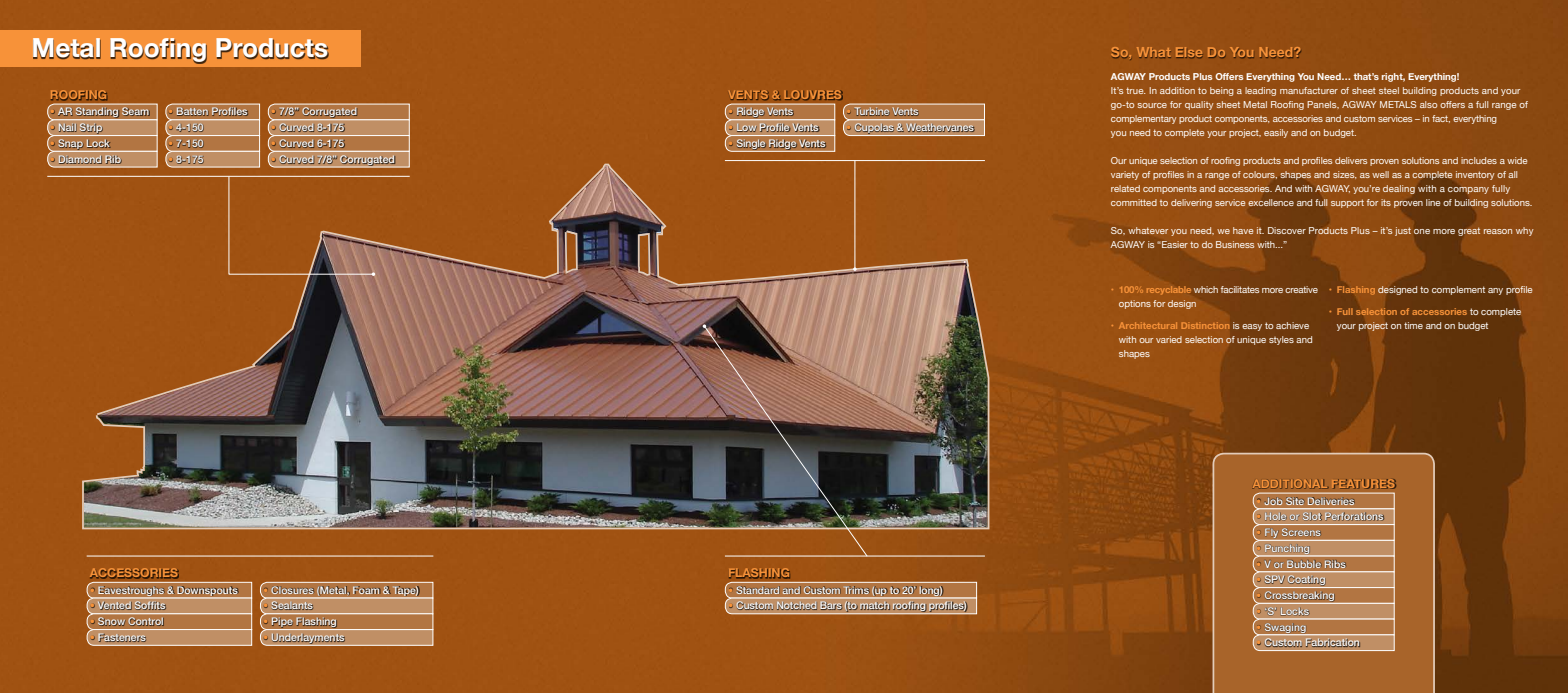
<style>
.page{position:relative;width:1568px;height:693px;background:#fff}
.page>*{position:absolute;margin:0;border:0;box-sizing:border-box;transform-origin:0 0}
.t1{font:700 26.25px "Helvetica Neue";color:#fff}
.t2{font:700 14px "Helvetica Neue";color:#f79239}
.t3{font:700 12.25px "Helvetica Neue";color:#f79239}
.t4{font:500 10.5px "Helvetica Neue";color:#fff}
.t5{font:9.62px/14px "Helvetica Neue";color:#fff}
.t6{font:700 9.62px "Helvetica Neue";color:#fff}
.t7{font:9.62px/14px "Helvetica Neue";letter-spacing:-.02em;color:#fff}
.s1{color:#f79239}
.s2{font-weight:700;color:#f79239}
</style>
<div class="page">
<img style="left:0;top:0;width:1567px;height:693px">
<svg style="left:259px;top:581px;width:175px;height:65px;background:#c3946c"></svg>
<svg style="left:86px;top:581px;width:166px;height:65px;background:#c3946c"></svg>
<div style="left:89px;top:568px;width:90px;height:11px;background:#000;opacity:.75"></div>
<div style="left:90px;top:586px;width:149px;height:56px;background:#000;opacity:.75"></div>
<div style="left:264px;top:586px;width:156px;height:58px;background:#000;opacity:.75"></div>
<hr style="left:87px;top:556px;width:346px;height:1px;background:#fff">
<svg style="left:724px;top:581px;width:253px;height:34px;background:#c2936b"></svg>
<div style="left:728px;top:568px;width:62px;height:11px;background:#000;opacity:.75"></div>
<div style="left:728px;top:586px;width:239px;height:26px;background:#000;opacity:.75"></div>
<hr style="left:725px;top:556px;width:259px;height:1px;background:#fff">
<svg style="left:47px;top:103px;width:34px;height:65px"></svg>
<div style="left:50px;top:90px;width:58px;height:11px;background:#000;opacity:.75"></div>
<div style="left:51px;top:108px;width:99px;height:56px;background:#000;opacity:.75"></div>
<hr style="left:47px;top:176px;width:363px;height:1px;background:#fff">
<div style="left:0;top:30px;width:360px;height:36px;background:#f79239"></div>
<div style="left:33px;top:39px;width:296px;height:25px;background:#000;opacity:.75"></div>
<svg style="left:1211px;top:452px;width:224px;height:241px;background:#aa6830"></svg>
<svg style="left:1252px;top:492px;width:142px;height:159px;background:#c1926a"></svg>
<div style="left:1256px;top:497px;width:128px;height:150px;background:#000;opacity:.75"></div>
<div style="left:1251px;top:478px;width:145px;height:11px;background:#000;opacity:.75"></div>
<div style="left:1111px;top:48px;width:191px;height:13px;background:#000;opacity:.75"></div>
<img style="left:81px;top:0;width:909px;height:530px">
<img style="left:702px;top:324px;width:166px;height:234px">
<svg style="left:228px;top:176px;width:147px;height:100px;background:#9f5b25"></svg>
<hr style="left:854px;top:160px;width:1px;height:109px;background:#fff">
<h1 class="t1" style="left:32px;top:27px;width:298px">Metal Roofing Products</h1>
<p class="t3" style="left:50px;top:85px;width:49px">ROOFING</p>
<p class="t4" style="left:50px;top:103px;width:101px"><span class="s1">•</span> AR Standing Seam</p>
<p class="t4" style="left:50px;top:119px;width:54px"><span class="s1">•</span> Nail Strip</p>
<p class="t4" style="left:50px;top:135px;width:61px"><span class="s1">•</span> Snap Lock</p>
<p class="t4" style="left:50px;top:151px;width:73px"><span class="s1">•</span> Diamond Rib</p>
<p class="t4" style="left:168px;top:103px;width:81px"><span class="s1">•</span> Batten Profiles</p>
<p class="t4" style="left:168px;top:119px;width:37px"><span class="s1">•</span> 4-150</p>
<p class="t4" style="left:168px;top:135px;width:37px"><span class="s1">•</span> 7-150</p>
<p class="t4" style="left:168px;top:151px;width:37px"><span class="s1">•</span> 8-175</p>
<p class="t4" style="left:271px;top:103px;width:88px"><span class="s1">•</span> 7/8” Corrugated</p>
<p class="t4" style="left:271px;top:119px;width:75px"><span class="s1">•</span> Curved 8-175</p>
<p class="t4" style="left:271px;top:135px;width:75px"><span class="s1">•</span> Curved 6-175</p>
<p class="t4" style="left:271px;top:151px;width:126px"><span class="s1">•</span> Curved 7/8” Corrugated</p>
<p class="t3" style="left:90px;top:563px;width:43px">Acc essori</p>
<p class="t3" style="left:162px;top:563px;width:16px">es</p>
<p class="t4" style="left:90px;top:582px;width:150px"><span class="s1">•</span> Eavestroughs &amp; Downspouts</p>
<p class="t4" style="left:90px;top:597px;width:77px"><span class="s1">•</span> Vented Soffits</p>
<p class="t4" style="left:90px;top:613px;width:75px"><span class="s1">•</span> Snow Control</p>
<p class="t4" style="left:90px;top:629px;width:58px"><span class="s1">•</span> Fasteners</p>
<p class="t4" style="left:263px;top:582px;width:157px"><span class="s1">•</span> Closures (Metal, Foam &amp; Tape)</p>
<p class="t4" style="left:263px;top:597px;width:51px"><span class="s1">•</span> Sealants</p>
<p class="t4" style="left:263px;top:613px;width:75px"><span class="s1">•</span> Pipe Flashing</p>
<p class="t4" style="left:263px;top:629px;width:83px"><span class="s1">•</span> Underlayments</p>
<p class="t3" style="left:728px;top:85px;width:73px">Vents &amp; Louvr</p>
<p class="t3" style="left:826px;top:85px;width:16px">es</p>
<p class="t4" style="left:728px;top:103px;width:67px"><span class="s1">•</span> Ridge Vents</p>
<p class="t4" style="left:728px;top:119px;width:92px"><span class="s1">•</span> Low Profile Vents</p>
<p class="t4" style="left:728px;top:135px;width:99px"><span class="s1">•</span> Single Ridge Vents</p>
<p class="t4" style="left:846px;top:103px;width:74px"><span class="s1">•</span> Turbine Vents</p>
<p class="t4" style="left:846px;top:119px;width:129px"><span class="s1">•</span> Cupolas &amp; Weathervanes</p>
<p class="t3" style="left:728px;top:563px;width:16px">Flas</p>
<p class="t3" style="left:759px;top:563px;width:33px">hing</p>
<p class="t4" style="left:728px;top:582px;width:216px"><span class="s1">•</span> Standard and Custom Trims (up to 20’ long)</p>
<p class="t4" style="left:728px;top:597px;width:240px"><span class="s1">•</span> Custom Notched Bars (to match roofing profiles)</p>
<h2 class="t2" style="left:1110px;top:41px;width:192px">So, What Else Do You Need?</h2>
<p class="t6" style="left:1110px;top:69px;width:350px">AGWAY Products Plus Offers Everything You Need… that’s right, Everything!</p>
<p class="t5" style="left:1110px;top:84px;width:418px">It’s true. In addition to being a leading manufacturer of sheet steel building products and your go-to source for quality sheet Metal Roofing Panels, AGWAY METALS also offers a full range of complementary product components, accessories and custom services – in fact, everything<br>you need to complete your project, easily and on budget.</p>
<p class="t5" style="left:1110px;top:154px;width:423px">Our unique selection of roofing products and profiles delivers proven solutions and includes a wide variety of profiles in a range of colours, shapes and sizes, as well as a complete inventory of all related components and accessories. And with AGWAY, you’re dealing with a company fully committed to delivering service excellence and full support for its proven line of building solutions.</p>
<p class="t5" style="left:1110px;top:224px;width:424px">So, whatever you need, we have it. Discover Products Plus – it’s just one more great reason why<br>AGWAY is “Easier to do Business with...”</p>
<p class="t7" style="left:1118px;top:283px;width:200px;text-indent:-8px"><span class="s2">• 100% recyclable</span> which facilitates more creative options for design</p>
<p class="t5" style="left:1118px;top:319px;width:195px;text-indent:-8px"><span class="s2">• Architectural Distinction</span> is easy to achieve with our varied selection of unique styles and shapes</p>
<p class="t5" style="left:1328px;top:283px;width:205px"><span class="s2">• Flashing</span> designed to complement any profile</p>
<p class="t5" style="left:1336px;top:305px;width:186px;text-indent:-8px"><span class="s2">• Full selection of accessories</span> to complete your project on time and on budget</p>
<p class="t3" style="left:1252px;top:474px;width:17px">Additio</p>
<p class="t3" style="left:1302px;top:474px;width:53px">nal Featur</p>
<p class="t3" style="left:1378px;top:474px;width:16px">es</p>
<p class="t4" style="left:1256px;top:492px;width:100px"><span class="s1">•</span> Job Site Deliveries</p>
<p class="t4" style="left:1256px;top:508px;width:129px"><span class="s1">•</span> Hole or Slot Perforations</p>
<p class="t4" style="left:1256px;top:524px;width:66px"><span class="s1">•</span> Fly Screens</p>
<p class="t4" style="left:1256px;top:540px;width:55px"><span class="s1">•</span> Punching</p>
<p class="t4" style="left:1256px;top:555px;width:91px"><span class="s1">•</span> V or Bubble Ribs</p>
<p class="t4" style="left:1256px;top:571px;width:71px"><span class="s1">•</span> SPV Coating</p>
<p class="t4" style="left:1256px;top:587px;width:80px"><span class="s1">•</span> Crossbreaking</p>
<p class="t4" style="left:1256px;top:603px;width:54px"><span class="s1">•</span> ‘S’ Locks</p>
<p class="t4" style="left:1256px;top:618px;width:51px"><span class="s1">•</span> Swaging</p>
<p class="t4" style="left:1256px;top:634px;width:105px"><span class="s1">•</span> Custom Fabrication</p>
</div>
